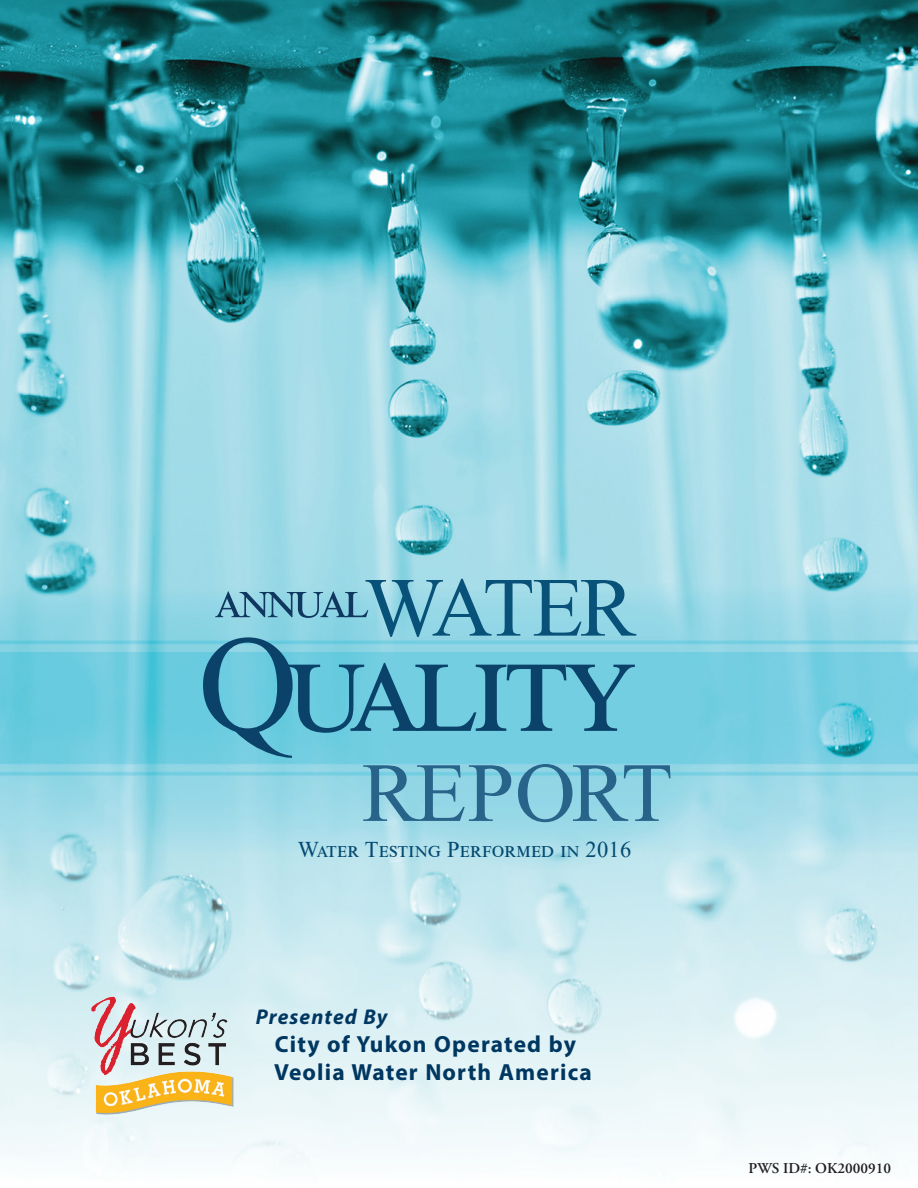
<style>
.page{position:relative;width:918px;height:1188px;background:#fff}
.page>*{position:absolute;margin:0;border:0;box-sizing:border-box;transform-origin:0 0}
.t1{font:138px "Times New Roman";letter-spacing:-.05em;color:#0a426a}
.t2{font:84px "Times New Roman";letter-spacing:-.03em;color:#28638a}
.t3{font:84px "Times New Roman";letter-spacing:-.08em;color:#085179}
.t4{font:52.5px "Times New Roman";letter-spacing:-.06em;color:#0f375f}
.Utility_Name{font:700 23.4px "Myriad Pro";letter-spacing:.05em;color:#003760}
.t5{font:22.5px "Times New Roman";letter-spacing:.01em;color:#034971}
.Presented_By{font:italic 700 21.45px "Myriad Pro";letter-spacing:.05em;color:#003760}
.PWS_ID{font:600 15px "Adobe Garamond Pro";color:#231f20}
</style>
<div class="page">
<img style="left:0;top:0;width:918px;height:1166px">
<img style="left:83px;top:991px;width:161px;height:132px">
<p class="t3" style="left:364px;top:548px;width:273px">WATER</p>
<p class="t4" style="left:215px;top:563px;width:156px">annual</p>
<p class="t1" style="left:198px;top:587px;width:439px">Quality</p>
<p class="t2" style="left:362px;top:734px;width:312px">REPORT</p>
<p class="t5" style="left:298px;top:833px;width:335px">Water Testing Performed in 2016</p>
<p class="Presented_By" style="left:256px;top:1002px;width:133px">Presented By</p>
<p class="Utility_Name" style="left:275px;top:1029px;width:303px">City of Yukon Operated by</p>
<p class="Utility_Name" style="left:274px;top:1057px;width:319px">Veolia Water North America</p>
<p class="PWS_ID" style="left:749px;top:1160px;width:144px">PWS ID#: OK2000910</p>
</div>
